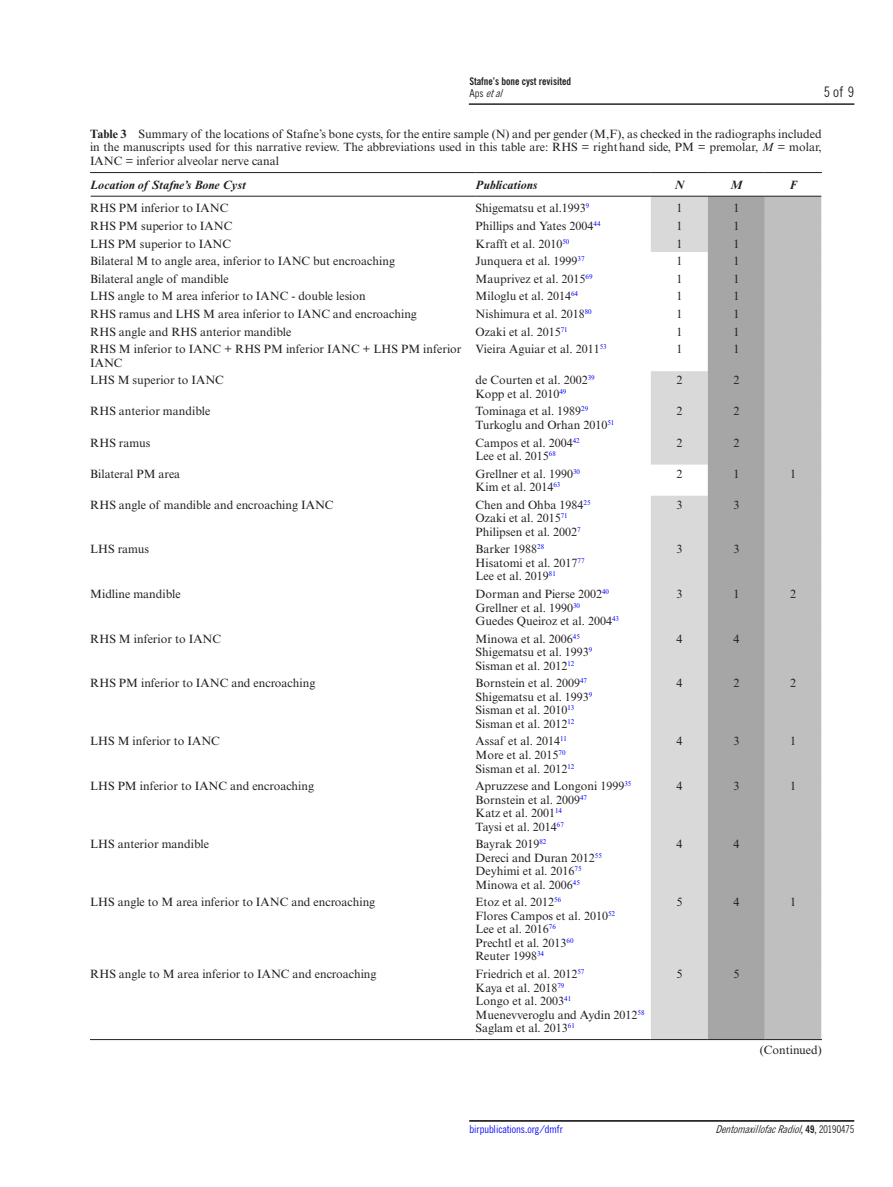
<style>
.page{position:relative;width:893px;height:1187px;background:#fff}
.page>*{position:absolute;margin:0;border:0;box-sizing:border-box;transform-origin:0 0}
.t1{font:condensed 14.25px "News Gothic MT Std";color:#231f20}
.t2{font:12px/13.5px "Times New Roman MT Std";color:#231f20}
.t3{font:italic 700 12px "Times New Roman MT Std";color:#231f20}
.t4{font:italic condensed 10.5px "News Gothic MT Std";color:#231f20}
.t5{font:700 condensed 10.5px "News Gothic BT";color:#231f20}
.t6{font:condensed 10.5px "News Gothic MT Std";color:#00f}
.s1{font-style:normal}
.s2{font-weight:700}
.s3{font-style:italic}
.s4{font-family:"News Gothic BT";font-weight:700;font-style:normal}
</style>
<div class="page">
<hr style="left:469px;top:104px;width:385px;height:1px;background:#231f20">
<hr style="left:469px;top:1120px;width:385px;height:1px;background:#231f20">
<svg style="left:651px;top:340px;width:57px;height:699px;background:#dcdcdc"></svg>
<div style="left:708px;top:340px;width:57px;height:699px;background:#a6a6a6"></div>
<div style="left:765px;top:340px;width:57px;height:699px;background:#bfbfbf"></div>
<svg style="left:90px;top:172px;width:732px;height:168px"></svg>
<hr style="left:90px;top:1039px;width:386px;height:1px;background:#231f20">
<hr style="left:476px;top:1039px;width:175px;height:1px;background:#231f20">
<hr style="left:651px;top:1039px;width:57px;height:1px;background:#231f20">
<hr style="left:708px;top:1039px;width:57px;height:1px;background:#231f20">
<hr style="left:765px;top:1039px;width:57px;height:1px;background:#231f20">
<p class="t5" style="left:469px;top:75px;width:103px">Stafne’s bone cyst revisited</p>
<p class="t4" style="left:469px;top:87px;width:38px"><span class="s1">A p s</span> etal</p>
<p class="t2" style="left:90px;top:127px;width:733px;text-align:justify"><span class="s2">Table 3</span> Summary of the locations of Stafne’s bone cysts, for the entire sample (N) and per gender (M,F), as checked in the radiographs included in the manuscripts used for this narrative review. The abbreviations used in this table are: RHS = righthand side, PM = premolar, <span class="s3">M</span> = molar, IANC = inferior alveolar nerve canal</p>
<p class="t3" style="left:90px;top:177px;width:157px">Location of Stafne’s Bone Cyst</p>
<p class="t3" style="left:476px;top:177px;width:63px">Publications</p>
<p class="t3" style="left:675px;top:177px;width:11px">N</p>
<p class="t3" style="left:730px;top:177px;width:13px">M</p>
<p class="t3" style="left:790px;top:177px;width:9px">F</p>
<p class="t2" style="left:90px;top:201px;width:140px">RHS PM inferior to IANC</p>
<p class="t2" style="left:476px;top:201px;width:115px">Shigematsu et al.1993<sup>9</sup></p>
<p class="t2" style="left:676px;top:201px;width:7px">1</p>
<p class="t2" style="left:733px;top:201px;width:7px">1</p>
<p class="t2" style="left:90px;top:219px;width:144px">RHS PM superior to IANC</p>
<p class="t2" style="left:476px;top:219px;width:126px">Phillips and Yates 2004<sup>44</sup></p>
<p class="t2" style="left:676px;top:219px;width:7px">1</p>
<p class="t2" style="left:733px;top:219px;width:7px">1</p>
<p class="t2" style="left:90px;top:237px;width:142px">LHS PM superior to IANC</p>
<p class="t2" style="left:476px;top:237px;width:95px">Krafft et al. 2010<sup>50</sup></p>
<p class="t2" style="left:676px;top:237px;width:7px">1</p>
<p class="t2" style="left:733px;top:237px;width:7px">1</p>
<p class="t2" style="left:90px;top:254px;width:306px">Bilateral M to angle area, inferior to IANC but encroaching</p>
<p class="t2" style="left:476px;top:254px;width:110px">Junquera et al. 1999<sup>37</sup></p>
<p class="t2" style="left:676px;top:254px;width:7px">1</p>
<p class="t2" style="left:733px;top:254px;width:7px">1</p>
<p class="t2" style="left:90px;top:272px;width:140px">Bilateral angle of mandible</p>
<p class="t2" style="left:476px;top:272px;width:118px">Mauprivez et al. 2015<sup>69</sup></p>
<p class="t2" style="left:676px;top:272px;width:7px">1</p>
<p class="t2" style="left:733px;top:272px;width:7px">1</p>
<p class="t2" style="left:90px;top:289px;width:277px">LHS angle to M area inferior to IANC - double lesion</p>
<p class="t2" style="left:476px;top:289px;width:104px">Miloglu et al. 2014<sup>64</sup></p>
<p class="t2" style="left:676px;top:289px;width:7px">1</p>
<p class="t2" style="left:733px;top:289px;width:7px">1</p>
<p class="t2" style="left:90px;top:307px;width:328px">RHS ramus and LHS M area inferior to IANC and encroaching</p>
<p class="t2" style="left:476px;top:307px;width:118px">Nishimura et al. 2018<sup>80</sup></p>
<p class="t2" style="left:676px;top:307px;width:7px">1</p>
<p class="t2" style="left:733px;top:307px;width:7px">1</p>
<p class="t2" style="left:90px;top:325px;width:203px">RHS angle and RHS anterior mandible</p>
<p class="t2" style="left:476px;top:325px;width:94px">Ozaki et al. 2015<sup>71</sup></p>
<p class="t2" style="left:676px;top:325px;width:7px">1</p>
<p class="t2" style="left:733px;top:325px;width:7px">1</p>
<p class="t2" style="left:90px;top:342px;width:373px">RHS M inferior to IANC + RHS PM inferior IANC + LHS PM inferior<br>IANC</p>
<p class="t2" style="left:476px;top:342px;width:133px">Vieira Aguiar et al. 2011<sup>53</sup></p>
<p class="t2" style="left:676px;top:342px;width:7px">1</p>
<p class="t2" style="left:733px;top:342px;width:7px">1</p>
<p class="t2" style="left:90px;top:373px;width:135px">LHS M superior to IANC</p>
<p class="t2" style="left:476px;top:373px;width:121px">de Courten et al. 2002<sup>39<br></sup>Kopp et al. 2010<sup>49</sup></p>
<p class="t2" style="left:676px;top:373px;width:7px">2</p>
<p class="t2" style="left:733px;top:373px;width:7px">2</p>
<p class="t2" style="left:90px;top:404px;width:122px">RHS anterior mandible</p>
<p class="t2" style="left:476px;top:404px;width:140px">Tominaga et al. 1989<sup>29<br></sup>Turkoglu and Orhan 2010<sup>51</sup></p>
<p class="t2" style="left:676px;top:404px;width:7px">2</p>
<p class="t2" style="left:733px;top:404px;width:7px">2</p>
<p class="t2" style="left:90px;top:436px;width:62px">RHS ramus</p>
<p class="t2" style="left:476px;top:436px;width:106px">Campos et al. 2004<sup>42<br></sup>Lee et al. 2015<sup>68</sup></p>
<p class="t2" style="left:676px;top:436px;width:7px">2</p>
<p class="t2" style="left:733px;top:436px;width:7px">2</p>
<p class="t2" style="left:90px;top:467px;width:92px">Bilateral PM area</p>
<p class="t2" style="left:476px;top:467px;width:106px">Grellner et al. 1990<sup>30<br></sup>Kim et al. 2014<sup>63</sup></p>
<p class="t2" style="left:676px;top:467px;width:7px">2</p>
<p class="t2" style="left:733px;top:467px;width:7px">1</p>
<p class="t2" style="left:790px;top:467px;width:7px">1</p>
<p class="t2" style="left:90px;top:498px;width:245px">RHS angle of mandible and encroaching IANC</p>
<p class="t2" style="left:476px;top:498px;width:116px">Chen and Ohba 1984<sup>25<br></sup>Ozaki et al. 2015<sup>71<br></sup>Philipsen et al. 2002<sup>7</sup></p>
<p class="t2" style="left:676px;top:498px;width:7px">3</p>
<p class="t2" style="left:733px;top:498px;width:7px">3</p>
<p class="t2" style="left:90px;top:542px;width:60px">LHS ramus</p>
<p class="t2" style="left:476px;top:542px;width:110px">Barker 1988<sup>28<br></sup>Hisatomi et al. 2017<sup>77<br></sup>Lee et al. 2019<sup>81</sup></p>
<p class="t2" style="left:676px;top:542px;width:7px">3</p>
<p class="t2" style="left:733px;top:542px;width:7px">3</p>
<p class="t2" style="left:90px;top:587px;width:92px">Midline mandible</p>
<p class="t2" style="left:476px;top:587px;width:145px">Dorman and Pierse 2002<sup>40<br></sup>Grellner et al. 1990<sup>30<br></sup>Guedes Queiroz et al. 2004<sup>43</sup></p>
<p class="t2" style="left:676px;top:587px;width:7px">3</p>
<p class="t2" style="left:733px;top:587px;width:7px">1</p>
<p class="t2" style="left:790px;top:587px;width:7px">2</p>
<p class="t2" style="left:90px;top:632px;width:132px">RHS M inferior to IANC</p>
<p class="t2" style="left:476px;top:632px;width:118px">Minowa et al. 2006<sup>45<br></sup>Shigematsu et al. 1993<sup>9<br></sup>Sisman et al. 2012<sup>12</sup></p>
<p class="t2" style="left:676px;top:632px;width:7px">4</p>
<p class="t2" style="left:733px;top:632px;width:7px">4</p>
<p class="t2" style="left:90px;top:676px;width:227px">RHS PM inferior to IANC and encroaching</p>
<p class="t2" style="left:476px;top:676px;width:118px">Bornstein et al. 2009<sup>47<br></sup>Shigematsu et al. 1993<sup>9<br></sup>Sisman et al. 2010<sup>13<br></sup>Sisman et al. 2012<sup>12</sup></p>
<p class="t2" style="left:676px;top:676px;width:7px">4</p>
<p class="t2" style="left:733px;top:676px;width:7px">2</p>
<p class="t2" style="left:790px;top:676px;width:7px">2</p>
<p class="t2" style="left:90px;top:734px;width:131px">LHS M inferior to IANC</p>
<p class="t2" style="left:476px;top:734px;width:100px">Assaf et al. 2014<sup>11<br></sup>More et al. 2015<sup>70<br></sup>Sisman et al. 2012<sup>12</sup></p>
<p class="t2" style="left:676px;top:734px;width:7px">4</p>
<p class="t2" style="left:733px;top:734px;width:7px">3</p>
<p class="t2" style="left:790px;top:734px;width:7px">1</p>
<p class="t2" style="left:90px;top:779px;width:225px">LHS PM inferior to IANC and encroaching</p>
<p class="t2" style="left:476px;top:779px;width:157px">Apruzzese and Longoni 1999<sup>35<br></sup>Bornstein et al. 2009<sup>47<br></sup>Katz et al. 2001<sup>14<br></sup>Taysi et al. 2014<sup>67</sup></p>
<p class="t2" style="left:676px;top:779px;width:7px">4</p>
<p class="t2" style="left:733px;top:779px;width:7px">3</p>
<p class="t2" style="left:790px;top:779px;width:7px">1</p>
<p class="t2" style="left:90px;top:837px;width:120px">LHS anterior mandible</p>
<p class="t2" style="left:476px;top:837px;width:128px">Bayrak 2019<sup>82<br></sup>Dereci and Duran 2012<sup>55<br></sup>Deyhimi et al. 2016<sup>75<br></sup>Minowa et al. 2006<sup>45</sup></p>
<p class="t2" style="left:676px;top:837px;width:7px">4</p>
<p class="t2" style="left:733px;top:837px;width:7px">4</p>
<p class="t2" style="left:90px;top:895px;width:287px">LHS angle to M area inferior to IANC and encroaching</p>
<p class="t2" style="left:476px;top:895px;width:141px">Etoz et al. 2012<sup>56<br></sup>Flores Campos et al. 2010<sup>52<br></sup>Lee et al. 2016<sup>76<br></sup>Prechtl et al. 2013<sup>60<br></sup>Reuter 1998<sup>34</sup></p>
<p class="t2" style="left:676px;top:895px;width:7px">5</p>
<p class="t2" style="left:733px;top:895px;width:7px">4</p>
<p class="t2" style="left:790px;top:895px;width:7px">1</p>
<p class="t2" style="left:90px;top:967px;width:288px">RHS angle to M area inferior to IANC and encroaching</p>
<p class="t2" style="left:476px;top:967px;width:170px">Friedrich et al. 2012<sup>57<br></sup>Kaya et al. 2018<sup>79<br></sup>Longo et al. 2003<sup>41<br></sup>Muenevveroglu and Aydin 2012<sup>58<br></sup>Saglam et al. 2013<sup>61</sup></p>
<p class="t2" style="left:676px;top:967px;width:7px">5</p>
<p class="t2" style="left:733px;top:967px;width:7px">5</p>
<p class="t2" style="left:760px;top:1043px;width:63px">(Continued)</p>
<p class="t1" style="left:824px;top:84px;width:32px">5 of 9</p>
<p class="t6" style="left:469px;top:1123px;width:95px">birpublications.org/dmfr</p>
<p class="t4" style="left:715px;top:1123px;width:140px">DentomaxillofacRadiol<span class="s1">,</span> <span class="s4">4 9</span> <span class="s1">, 2 0 1 9 0 4 7 5</span></p>
</div>
